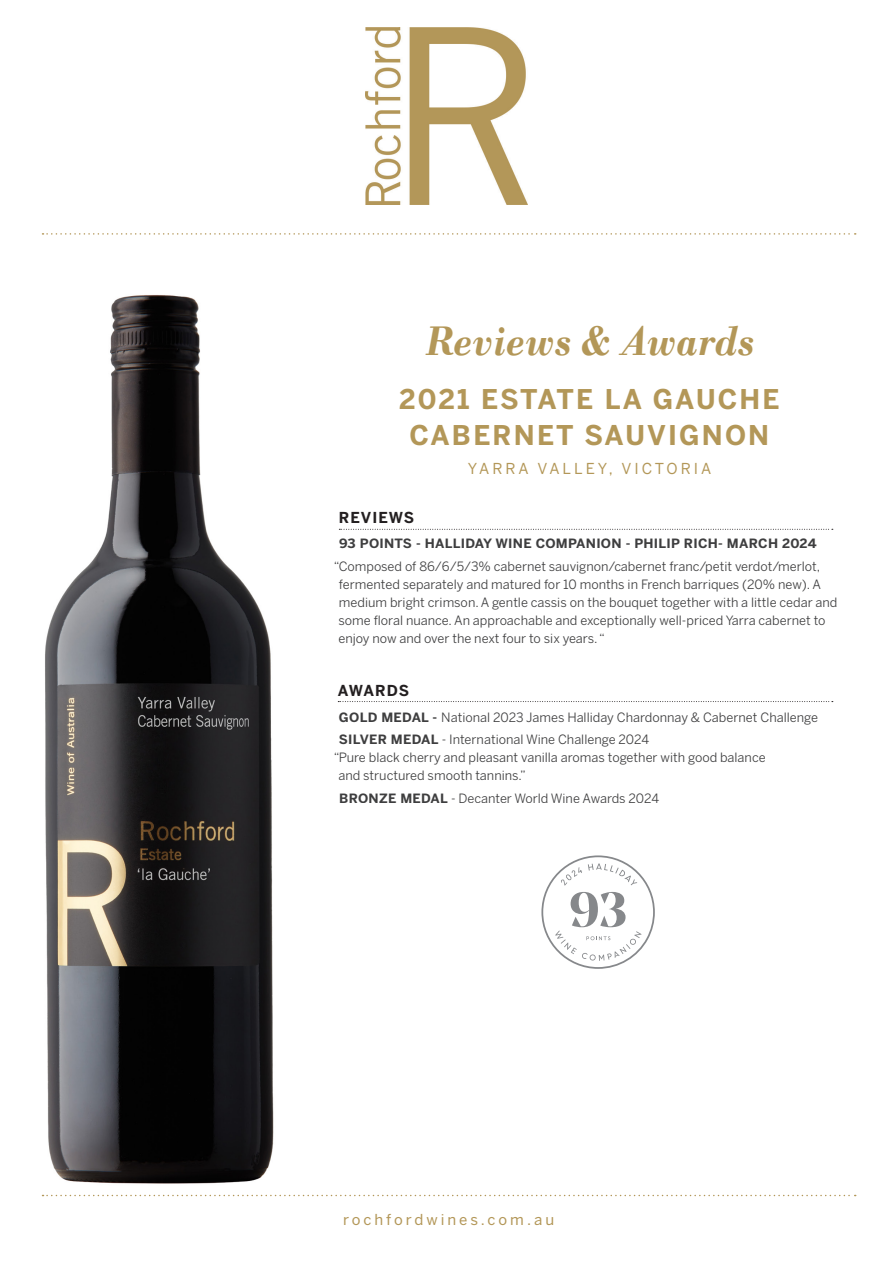
<style>
.page{position:relative;width:893px;height:1263px;background:#fff}
.page>*{position:absolute;margin:0;border:0;box-sizing:border-box;transform-origin:0 0}
.t1{font:italic 700 43.5px "Bodoni";color:#b39758;scale:.89 1}
.Headline{font:700 27px/36px "Benton Sans";letter-spacing:.08em;color:#b39758;text-align:center}
.Headline-2{font:15px "Benton Sans";letter-spacing:.2em;color:#b39758}
.t2{font:700 15px "Benton Sans";letter-spacing:.06em;color:#231f20}
.t3{font:12.75px/18px "Benton Sans";color:#3e3e3f}
.t4{font:700 12.75px "Benton Sans";letter-spacing:.02em;color:#3e3e3f}
.s1{font-weight:700}
</style>
<div class="page">
<img style="left:41px;top:295px;width:263px;height:902px">
<img style="left:365px;top:27px;width:162px;height:177px">
<svg style="left:43px;top:233px;width:813px;height:2px"></svg>
<svg style="left:43px;top:1195px;width:813px;height:1px"></svg>
<svg style="left:339px;top:529px;width:494px;height:1px"></svg>
<svg style="left:338px;top:701px;width:495px;height:1px"></svg>
<svg style="left:541px;top:855px;width:114px;height:114px"></svg>
<p class="t1" style="left:425px;top:315px;width:371px">Reviews &amp; Awards</p>
<p class="Headline" style="left:399px;top:381px;width:382px">2021 ESTATE LA GAUCHE<br>CABERNET SAUVIGNON</p>
<p class="Headline-2" style="left:468px;top:460px;width:245px">YARRA VALLEY, VICTORIA</p>
<p class="t2" style="left:339px;top:509px;width:77px">REVIEWS</p>
<p class="t4" style="left:339px;top:536px;width:479px">93 POINTS - HALLIDAY WINE COMPANION - PHILIP RICH- MARCH 2024</p>
<p class="t3" style="left:338px;top:557px;width:501px;text-indent:-5px">“Composed of 86/6/5/3% cabernet sauvignon/cabernet franc/petit verdot/merlot, fermented separately and matured for 10 months in French barriques (20% new). A medium bright crimson. A gentle cassis on the bouquet together with a little cedar and some floral nuance. An approachable and exceptionally well-priced Yarra cabernet to enjoy now and over the next four to six years. “</p>
<p class="t2" style="left:338px;top:681px;width:73px">AWARDS</p>
<p class="t3" style="left:339px;top:706px;width:481px;line-height:22.2px"><span class="s1">GOLD MEDAL -</span> National 2023 James Halliday Chardonnay &amp; Cabernet Challenge<br><span class="s1">SILVER MEDAL</span> - International Wine Challenge 2024</p>
<p class="t3" style="left:338px;top:748px;width:429px;text-indent:-5px">“Pure black cherry and pleasant vanilla aromas together with good balance and structured smooth tannins.”</p>
<p class="t3" style="left:339px;top:789px;width:321px"><span class="s1">BRONZE MEDAL</span> - Decanter World Wine Awards 2024</p>
<p class="Headline-2" style="left:343px;top:1210px;width:213px">rochfordwines.com.au</p>
</div>
